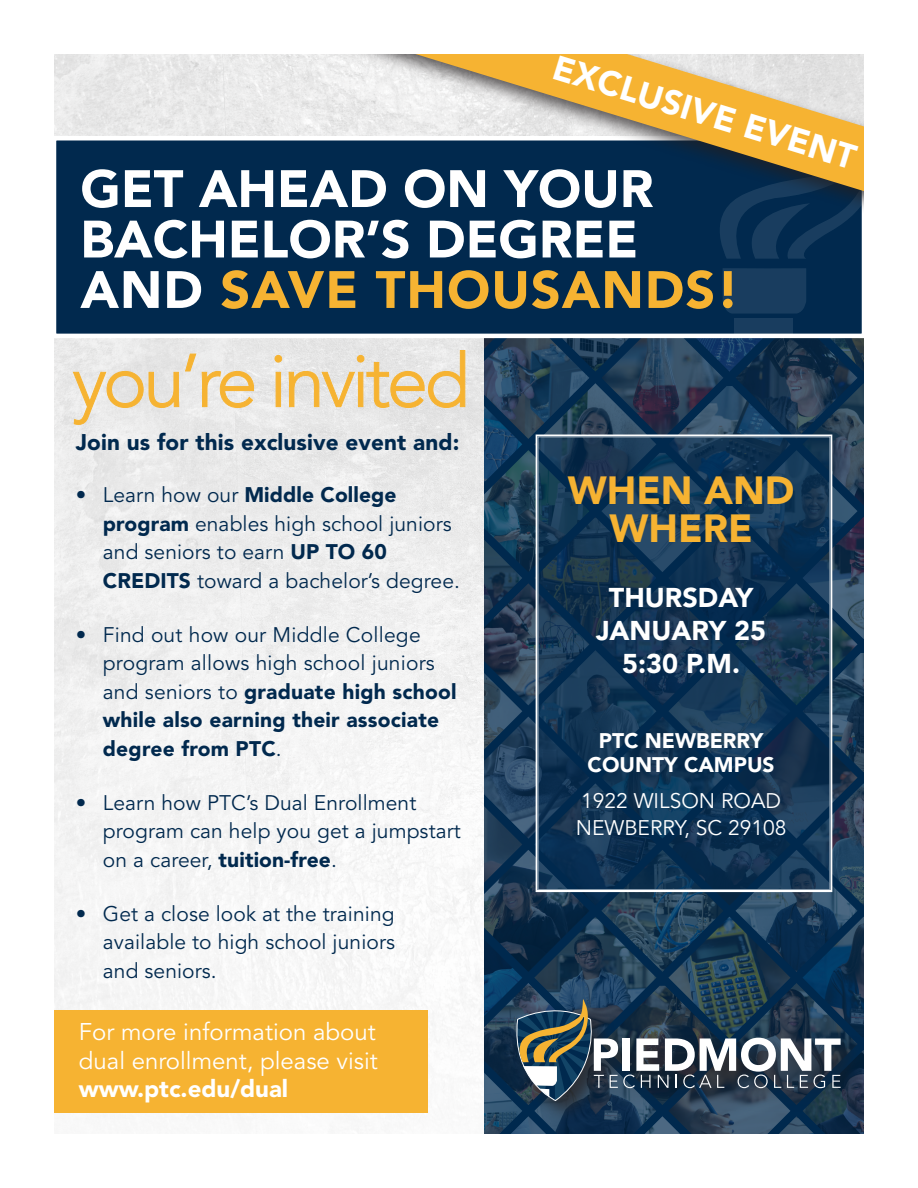
<style>
.page{position:relative;width:918px;height:1188px;background:#fff}
.page>*{position:absolute;margin:0;border:0;box-sizing:border-box;transform-origin:0 0}
.t1{font:900 52.05px/50.4px "Avenir LT Std";color:#fff}
.t2{font:900 39px/37.5px "Avenir LT Std";color:#f6b332;text-align:center}
.t3{font:900 34.35px "Avenir LT Std";color:#fff}
.t4{font:900 27px/33px "Avenir LT Std";color:#fff;text-align:center}
.t5{font:24px/28.8px "Avenir LT Std";color:#fff}
.t6{font:900 24px "Avenir LT Std";color:#fff}
.t7{font:900 22.5px "Avenir LT Std";letter-spacing:.005em;color:#01294e}
.t8{font:21px/28.5px "Avenir LT Std";letter-spacing:.005em;color:#01294e}
.t9{font:21px/27px "Avenir LT Std";color:#fff}
.t10{font:900 21px/24px "Avenir LT Std";color:#fff;text-align:center}
.s1{color:#f6b332}
.s2{font-weight:900}
</style>
<div class="page">
<img style="left:55px;top:54px;width:430px;height:1080px">
<img style="left:485px;top:338px;width:104px;height:101px">
<img style="left:601px;top:338px;width:122px;height:97px">
<img style="left:656px;top:1125px;width:12px;height:9px">
<img style="left:735px;top:338px;width:123px;height:97px">
<img style="left:601px;top:892px;width:122px;height:80px">
<img style="left:668px;top:386px;width:122px;height:49px">
<img style="left:668px;top:892px;width:67px;height:13px">
<img style="left:668px;top:1125px;width:67px;height:9px">
<img style="left:668px;top:917px;width:122px;height:80px">
<img style="left:668px;top:338px;width:122px;height:34px">
<img style="left:832px;top:505px;width:26px;height:12px">
<img style="left:735px;top:1125px;width:67px;height:9px">
<img style="left:832px;top:639px;width:26px;height:14px">
<img style="left:735px;top:983px;width:67px;height:14px">
<img style="left:735px;top:892px;width:123px;height:80px">
<img style="left:832px;top:517px;width:32px;height:122px">
<img style="left:802px;top:383px;width:62px;height:122px">
<img style="left:802px;top:783px;width:62px;height:122px">
<img style="left:832px;top:653px;width:32px;height:119px">
<img style="left:802px;top:1125px;width:62px;height:9px">
<img style="left:802px;top:917px;width:62px;height:80px">
<img style="left:802px;top:338px;width:62px;height:34px">
<img style="left:485px;top:572px;width:37px;height:11px">
<img style="left:485px;top:383px;width:37px;height:67px">
<img style="left:485px;top:839px;width:37px;height:11px">
<img style="left:485px;top:705px;width:37px;height:12px">
<img style="left:485px;top:1105px;width:27px;height:11px">
<img style="left:485px;top:972px;width:37px;height:11px">
<img style="left:485px;top:338px;width:37px;height:34px">
<img style="left:485px;top:450px;width:51px;height:122px">
<img style="left:485px;top:717px;width:51px;height:122px">
<img style="left:485px;top:1116px;width:49px;height:18px">
<img style="left:485px;top:583px;width:51px;height:122px">
<img style="left:485px;top:983px;width:49px;height:122px">
<img style="left:485px;top:850px;width:104px;height:122px">
<img style="left:534px;top:383px;width:122px;height:122px">
<img style="left:534px;top:783px;width:122px;height:122px">
<img style="left:534px;top:1125px;width:122px;height:9px">
<img style="left:534px;top:917px;width:122px;height:80px">
<img style="left:534px;top:338px;width:122px;height:34px">
<div style="left:52px;top:136px;width:814px;height:202px;background:#01294e;border:4px solid #fff"></div>
<div style="left:723px;top:268px;width:83px;height:46px;background:#193d5f"></div>
<svg style="left:720px;top:234px;width:144px;height:25px"></svg>
<svg style="left:734px;top:318px;width:58px;height:20px"></svg>
<div style="left:260px;top:0;width:658px;height:234px;background:#231f20;opacity:.75"></div>
<svg style="left:263px;top:54px;width:601px;height:154px"></svg>
<div style="left:0;top:0;width:918px;height:54px;background:#fff"></div>
<div style="left:0;top:0;width:54px;height:1182px;background:#fff"></div>
<svg style="left:537px;top:437px;width:294px;height:453px;background:#133655"></svg>
<svg style="left:72px;top:350px;width:394px;height:75px;background:#eaddc5"></svg>
<div style="left:512px;top:997px;width:353px;height:128px;background:#231f20;opacity:.75"></div>
<svg style="left:513px;top:999px;width:328px;height:103px;background:#4a5b68"></svg>
<div style="left:55px;top:1010px;width:373px;height:102px;background:#f6b332"></div>
<div style="left:864px;top:0;width:54px;height:1182px;background:#fff"></div>
<h3 class="t3" style="left:560px;top:46px;width:316px;rotate:17deg">EXCLUSIVE EVENT</h3>
<h1 class="t1" style="left:80px;top:164px;width:661px">GET AHEAD ON YOUR<br>BACHELOR’S DEGREE<br>AND <span class="s1">SAVE THOUSANDS!</span></h1>
<p class="t7" style="left:76px;top:428px;width:385px">Join us for this exclusive event and:</p>
<p class="t8" style="left:103px;top:481px;width:359px;text-indent:-27px">• Learn how our <span class="s2">Middle College program</span> enables high school juniors and seniors to earn <span class="s2">UP TO 60<br>CREDITS</span> toward a bachelor’s degree.</p>
<p class="t8" style="left:103px;top:621px;width:355px;text-indent:-27px">• Find out how our Middle College program allows high school juniors and seniors to <span class="s2">graduate high school while also earning their associate degree from PTC</span>.</p>
<p class="t8" style="left:103px;top:789px;width:359px;text-indent:-27px">• Learn how PTC’s Dual Enrollment program can help you get a jumpstart on a career, <span class="s2">tuition-free</span>.</p>
<p class="t8" style="left:103px;top:900px;width:294px;text-align:justify;text-indent:-27px">• Get a close look at the training available to high school juniors and seniors.</p>
<p class="t5" style="left:79px;top:1018px;width:301px">For more information about dual enrollment, please visit</p>
<p class="t6" style="left:79px;top:1075px;width:211px">www.ptc.edu/dual</p>
<h2 class="t2" style="left:568px;top:472px;width:228px">WHEN AND<br>WHERE</h2>
<p class="t4" style="left:596px;top:581px;width:171px">THURSDAY<br>JANUARY 25<br>5:30 P.M.</p>
<p class="t10" style="left:588px;top:729px;width:189px">PTC NEWBERRY<br>COUNTY CAMPUS</p>
<p class="t9" style="left:576px;top:788px;width:212px">1922 WILSON ROAD<br>NEWBERRY, SC 29108</p>
</div>
